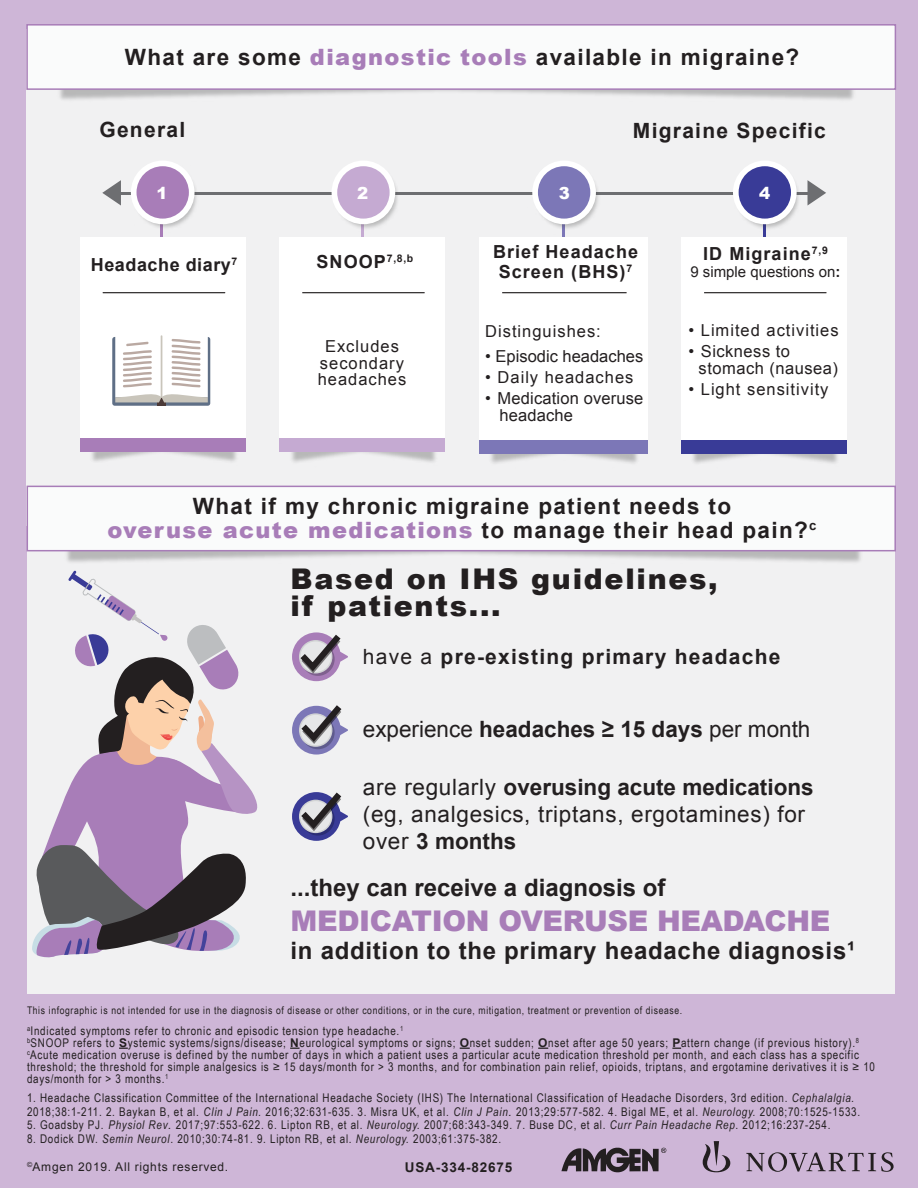
<style>
.page{position:relative;width:918px;height:1188px;background:#ceb6d7}
.page>*{position:absolute;margin:0;border:0;box-sizing:border-box;transform-origin:0 0}
.t1{font:900 28.5px/27px "Arial";letter-spacing:.06em;color:#231f20}
.t2{font:900 28.5px "Arial";letter-spacing:-.01em;color:#a87db8}
.t3{font:700 24px "Arial";letter-spacing:.03em;color:#231f20}
.t4{font:700 24px "Arial";color:#231f20}
.t5{font:700 22.5px/24px "Arial";letter-spacing:.06em;color:#231f20;text-align:center}
.t6{font:22.5px/27px "Arial";letter-spacing:.03em;color:#231f20}
.t7{font:22.5px "Arial";color:#231f20}
.t8{font:700 21px "Arial";letter-spacing:.06em;color:#231f20}
.t9{font:700 18px/19.5px "Arial";letter-spacing:.06em;color:#231f20;text-align:center}
.t10{font:700 18px "Arial";letter-spacing:.03em;color:#231f20}
.t11{font:900 16.65px "Arial";color:#fff}
.t12{font:16.5px/16.5px "Arial";letter-spacing:.06em;color:#231f20;text-align:center}
.t13{font:16.5px/16.5px "Arial";letter-spacing:.03em;color:#231f20}
.t14{font:16.5px/16.5px "Arial";letter-spacing:.01em;color:#231f20}
.t15{font:16.5px "Arial";color:#231f20}
.t16{font:15px "Arial";color:#231f20}
.t17{font:700 13.5px "Arial";letter-spacing:.06em;color:#231f20}
.t18{font:12px/12px "Arial Narrow";letter-spacing:.06em;color:#231f20}
.t19{font:12px "Arial";letter-spacing:.06em;color:#231f20}
.t20{font:10.5px "Arial Narrow";letter-spacing:.06em;color:#231f20}
.s1{font-weight:900;color:#a87db8}
.s2{font-weight:700}
.s3{font-weight:400}
.s4{font-family:"Arial";font-weight:700}
.s5{font-style:italic}
.s6{font-family:"Arial";font-style:italic}
</style>
<div class="page">
<svg style="left:703px;top:1141px;width:191px;height:31px"></svg>
<svg style="left:561px;top:1148px;width:105px;height:24px"></svg>
<div style="left:27px;top:522px;width:868px;height:472px;background:#f1f1f2"></div>
<div style="left:27px;top:29px;width:868px;height:497px;background:#f1f1f2"></div>
<img style="left:690px;top:453px;width:199px;height:33px">
<div style="left:681px;top:237px;width:166px;height:208px;background:#fff"></div>
<div style="left:681px;top:440px;width:166px;height:13px;background:#393b97"></div>
<hr style="left:704px;top:292px;width:122px;height:1px;background:#231f20">
<img style="left:488px;top:453px;width:202px;height:33px">
<div style="left:479px;top:237px;width:169px;height:210px;background:#fff"></div>
<div style="left:479px;top:440px;width:169px;height:13px;background:#7c77b7"></div>
<hr style="left:502px;top:292px;width:125px;height:1px;background:#231f20">
<img style="left:288px;top:452px;width:200px;height:34px">
<div style="left:279px;top:237px;width:166px;height:208px;background:#fff"></div>
<div style="left:279px;top:439px;width:166px;height:13px;background:#c5aad2"></div>
<hr style="left:302px;top:292px;width:123px;height:1px;background:#231f20">
<img style="left:40px;top:438px;width:248px;height:48px">
<div style="left:80px;top:237px;width:166px;height:207px;background:#fff"></div>
<div style="left:80px;top:439px;width:166px;height:13px;background:#a87db8"></div>
<hr style="left:103px;top:292px;width:122px;height:1px;background:#231f20">
<hr style="left:115px;top:192px;width:696px;height:3px;background:#6d6e71">
<div style="left:112px;top:337px;width:98px;height:69px;background:linear-gradient(to bottom,#5f6f86,#5f6f86);border-radius:3px"></div>
<div style="left:158px;top:337px;width:8px;height:69px;background:#4b3937"></div>
<svg style="left:115px;top:336px;width:93px;height:66px"></svg>
<hr style="left:161px;top:335px;width:1px;height:63px;background:#c9c5bb">
<img style="left:102px;top:163px;width:95px;height:74px">
<div style="left:131px;top:161px;width:64px;height:63px;background:#fff;border-radius:50%"></div>
<div style="left:137px;top:166px;width:52px;height:53px;background:#a87db8;border-radius:50%"></div>
<img style="left:331px;top:162px;width:67px;height:75px">
<div style="left:332px;top:161px;width:63px;height:63px;background:#fff;border-radius:50%"></div>
<div style="left:337px;top:166px;width:53px;height:53px;background:#c5aad2;border-radius:50%"></div>
<img style="left:542px;top:163px;width:56px;height:74px">
<div style="left:532px;top:161px;width:64px;height:63px;background:#fff;border-radius:50%"></div>
<div style="left:538px;top:166px;width:52px;height:53px;background:#7c77b7;border-radius:50%"></div>
<img style="left:743px;top:163px;width:83px;height:74px">
<div style="left:733px;top:161px;width:64px;height:63px;background:#fff;border-radius:50%"></div>
<div style="left:739px;top:166px;width:52px;height:53px;background:#393b97;border-radius:50%"></div>
<img style="left:26px;top:90px;width:828px;height:62px">
<div style="left:26px;top:24px;width:870px;height:66px;background:#fafbfb;border:2px solid #a87db8"></div>
<img style="left:26px;top:526px;width:870px;height:45px">
<div style="left:27px;top:486px;width:869px;height:65px;background:#fafbfb;border:2px solid #a87db8"></div>
<svg style="left:292px;top:632px;width:56px;height:49px"></svg>
<svg style="left:292px;top:705px;width:56px;height:50px"></svg>
<svg style="left:292px;top:792px;width:56px;height:49px"></svg>
<svg style="left:32px;top:571px;width:226px;height:387px"></svg>
<h3 class="t5" style="left:125px;top:46px;width:676px">What are some <span class="s1">diagnostic tools</span> available in migraine?</h3>
<h3 class="t8" style="left:99px;top:116px;width:87px">General</h3>
<h3 class="t8" style="left:633px;top:117px;width:194px">Migraine Specific</h3>
<h3 class="t11" style="left:156px;top:181px;width:13px">1</h3>
<h3 class="t11" style="left:357px;top:181px;width:13px">2</h3>
<h3 class="t11" style="left:559px;top:181px;width:13px">3</h3>
<h3 class="t11" style="left:759px;top:181px;width:13px">4</h3>
<h3 class="t10" style="left:91px;top:253px;width:148px">Headache diary<sup>7</sup></h3>
<h3 class="t9" style="left:317px;top:253px;width:98px">SNOOP<sup>7,8,b</sup></h3>
<h3 class="t12" style="left:318px;top:338px;width:90px">Excludes secondary headaches</h3>
<h3 class="t9" style="left:493px;top:243px;width:147px">Brief Headache<br>Screen (BHS)<sup>7</sup></h3>
<h3 class="t12" style="left:485px;top:323px;width:117px">Distinguishes:</h3>
<h3 class="t15" style="left:485px;top:345px;width:160px">• Episodic headaches</h3>
<h3 class="t12" style="left:485px;top:369px;width:150px">• Daily headaches</h3>
<h3 class="t14" style="left:500px;top:390px;width:145px;text-indent:-14px">• Medication overuse headache</h3>
<h3 class="t9" style="left:703px;top:245px;width:126px">ID Migraine<sup>7,9</sup></h3>
<p class="t16" style="left:690px;top:262px;width:152px">9 simple questions on<span class="s2">:</span></p>
<h3 class="t12" style="left:688px;top:323px;width:152px">• Limited activities</h3>
<h3 class="t13" style="left:699px;top:344px;width:141px;text-indent:-10px">• Sickness to stomach (nausea)</h3>
<h3 class="t12" style="left:688px;top:381px;width:142px">• Light sensitivity</h3>
<h3 class="t5" style="left:107px;top:494px;width:711px">What if my chronic migraine patient needs to<br><span class="s1">overuse acute medications</span> to manage their head pain?<sup>c</sup></h3>
<h1 class="t1" style="left:291px;top:565px;width:429px">Based on IHS guidelines, if patients...</h1>
<h3 class="t8" style="left:363px;top:643px;width:419px"><span class="s3">have a</span> pre-existing primary headache</h3>
<h3 class="t7" style="left:363px;top:714px;width:449px">experience <span class="s2">headaches ≥ 15 days</span> per month</h3>
<h3 class="t6" style="left:363px;top:774px;width:452px">are regularly <span class="s2">overusing acute medications </span>(eg, analgesics, triptans, ergotamines) for over <span class="s2">3 months</span></h3>
<h2 class="t4" style="left:291px;top:872px;width:376px">...they can receive a diagnosis of</h2>
<h1 class="t2" style="left:291px;top:900px;width:541px">MEDICATION OVERUSE HEADACHE</h1>
<h2 class="t3" style="left:291px;top:935px;width:566px">in addition to the primary headache diagnosis¹</h2>
<p class="t20" style="left:27px;top:1002px;width:657px">This infographic is not intended for use in the diagnosis of disease or other conditions, or in the cure, mitigation, treatment or prevention of disease.</p>
<p class="t18" style="left:27px;top:1024px;width:850px"><sup>a</sup>Indicated symptoms refer to chronic and episodic tension type headache.<sup>1<br>b</sup>SNOOP refers to <span class="s4">S</span>ystemic systems/signs/disease; <span class="s4">N</span>eurological symptoms or signs; <span class="s4">O</span>nset sudden; <span class="s4">O</span>nset after age 50 years; <span class="s4">P</span>attern change (if previous history).<sup>8 c</sup>Acute medication overuse is defined by the number of days in which a patient uses a particular acute medication threshold per month, and each class has a specific threshold; the threshold for simple analgesics is ≥ 15 days/month for &gt; 3 months, and for combination pain relief, opioids, triptans, and ergotamine derivatives it is ≥ 10 days/month for &gt; 3 months.<sup>1</sup></p>
<p class="t18" style="left:27px;top:1091px;width:835px;line-height:13.5px">1. Headache Classification Committee of the International Headache Society (IHS) The International Classification of Headache Disorders, 3rd edition. <span class="s5">Cephalalgia.<br></span>2018;38:1-211. 2. Baykan B, et al. <span class="s5">Clin J Pain.</span> 2016;32:631-635. 3. Misra UK, et al. <span class="s5">Clin J Pain</span><span class="s6">.</span> 2013;29:577-582. 4. Bigal ME, et al. <span class="s5">Neurology.</span> 2008;70:1525-1533.</p>
<p class="t18" style="left:27px;top:1119px;width:805px">5. Goadsby PJ. <span class="s5">Physiol Rev</span><span class="s6">.</span> 2017;97:553-622. 6. Lipton RB, et al. <span class="s5">Neurology.</span> 2007;68:343-349. 7. Buse DC, et al. <span class="s5">Curr Pain Headache Rep</span>. 2012;16:237-254.</p>
<p class="t18" style="left:27px;top:1132px;width:476px">8. Dodick DW. <span class="s5">Semin Neurol</span>. 2010;30:74-81. 9. Lipton RB, et al. <span class="s5">Neurology.</span> 2003;61:375-382.</p>
<p class="t17" style="left:405px;top:1158px;width:109px">USA-334-82675</p>
<p class="t19" style="left:27px;top:1159px;width:203px"><sup>©</sup>Amgen 2019. All rights reserved.</p>
</div>
